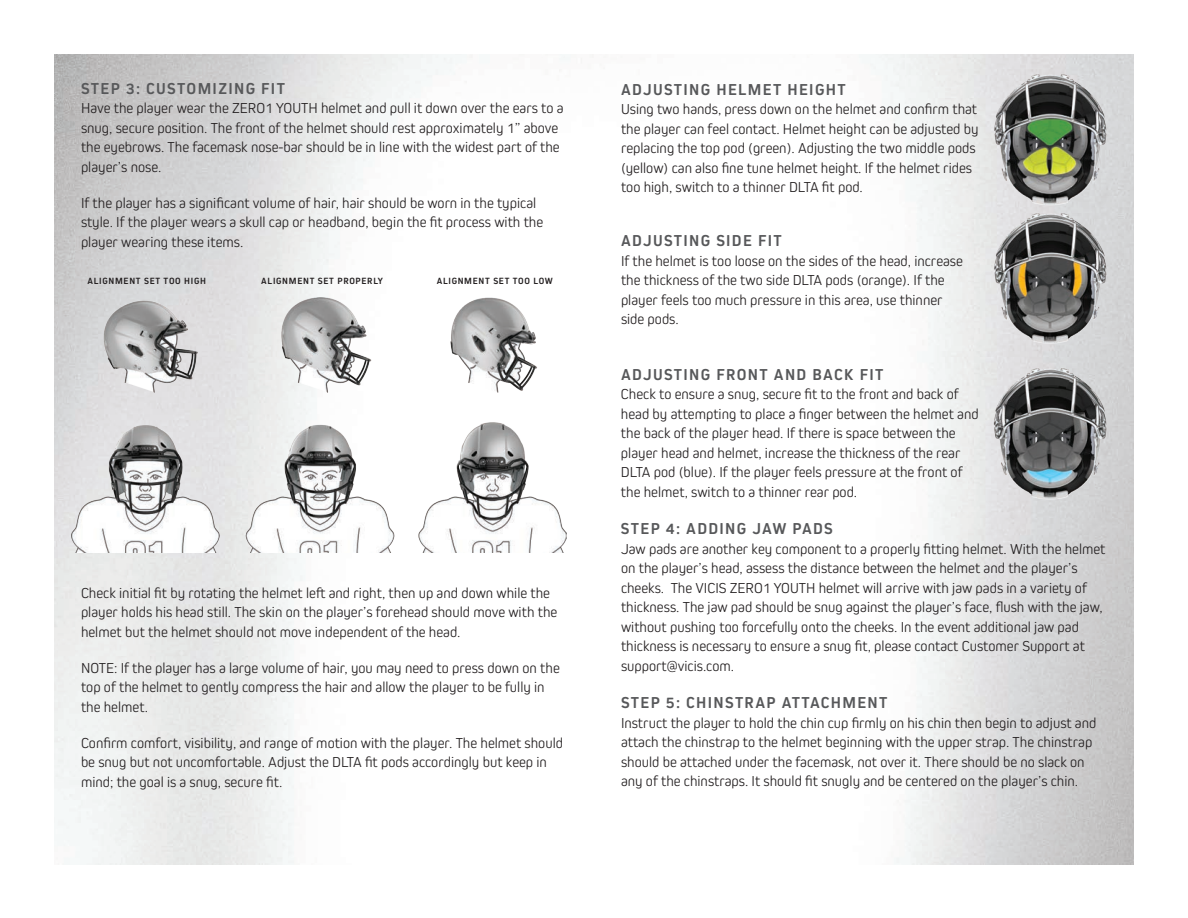
<style>
.page{position:relative;width:1188px;height:918px;background:#fff}
.page>*{position:absolute;margin:0;border:0;box-sizing:border-box;transform-origin:0 0}
.TEXT{font:700 16.5px "Kiro";letter-spacing:.08em;color:#57585a}
.TEXT-2{font:300 15px/19.5px "Kiro";color:#231f20}
.t1{font:700 9.45px "Kiro";letter-spacing:.075em;color:#231f20}
</style>
<div class="page">
<img style="left:71px;top:298px;width:496px;height:254px">
<img style="left:981px;top:69px;width:133px;height:146px">
<img style="left:987px;top:207px;width:125px;height:145px">
<img style="left:981px;top:363px;width:133px;height:145px">
<p class="TEXT" style="left:81px;top:79px;width:206px">STEP 3: CUSTOMIZING FIT</p>
<p class="TEXT-2" style="left:81px;top:98px;width:484px">Have the player wear the ZERO1 YOUTH helmet and pull it down over the ears to a snug, secure position. The front of the helmet should rest approximately 1” above the eyebrows. The facemask nose-bar should be in line with the widest part of the player’s nose.</p>
<p class="TEXT-2" style="left:81px;top:192px;width:464px">If the player has a significant volume of hair, hair should be worn in the typical style. If the player wears a skull cap or headband, begin the fit process with the player wearing these items.</p>
<p class="t1" style="left:88px;top:276px;width:120px">ALIGNMENT SET TOO HIGH</p>
<p class="t1" style="left:261px;top:276px;width:123px">ALIGNMENT SET PROPERLY</p>
<p class="t1" style="left:437px;top:276px;width:118px">ALIGNMENT SET TOO LOW</p>
<p class="TEXT-2" style="left:81px;top:582px;width:478px">Check initial fit by rotating the helmet left and right, then up and down while the player holds his head still. The skin on the player’s forehead should move with the helmet but the helmet should not move independent of the head.</p>
<p class="TEXT-2" style="left:81px;top:657px;width:480px">NOTE: If the player has a large volume of hair, you may need to press down on the top of the helmet to gently compress the hair and allow the player to be fully in the helmet.</p>
<p class="TEXT-2" style="left:81px;top:732px;width:484px">Confirm comfort, visibility, and range of motion with the player. The helmet should be snug but not uncomfortable. Adjust the DLTA fit pods accordingly but keep in mind; the goal is a snug, secure fit.</p>
<p class="TEXT" style="left:621px;top:80px;width:226px">ADJUSTING HELMET HEIGHT</p>
<p class="TEXT-2" style="left:621px;top:99px;width:359px">Using two hands, press down on the helmet and confirm that the player can feel contact. Helmet height can be adjusted by replacing the top pod (green). Adjusting the two middle pods (yellow) can also fine tune helmet height. If the helmet rides too high, switch to a thinner DLTA fit pod.</p>
<p class="TEXT" style="left:621px;top:231px;width:162px">ADJUSTING SIDE FIT</p>
<p class="TEXT-2" style="left:621px;top:251px;width:343px">If the helmet is too loose on the sides of the head, increase the thickness of the two side DLTA pods (orange). If the player feels too much pressure in this area, use thinner side pods.</p>
<p class="TEXT" style="left:621px;top:365px;width:264px">ADJUSTING FRONT AND BACK FIT</p>
<p class="TEXT-2" style="left:621px;top:384px;width:359px">Check to ensure a snug, secure fit to the front and back of head by attempting to place a finger between the helmet and the back of the player head. If there is space between the player head and helmet, increase the thickness of the rear DLTA pod (blue). If the player feels pressure at the front of the helmet, switch to a thinner rear pod.</p>
<p class="TEXT" style="left:621px;top:519px;width:213px">STEP 4: ADDING JAW PADS</p>
<p class="TEXT-2" style="left:621px;top:539px;width:486px">Jaw pads are another key component to a properly fitting helmet. With the helmet on the player’s head, assess the distance between the helmet and the player’s cheeks. The VICIS ZERO1 YOUTH helmet will arrive with jaw pads in a variety of thickness. The jaw pad should be snug against the player’s face, flush with the jaw, without pushing too forcefully onto the cheeks. In the event additional jaw pad thickness is necessary to ensure a snug fit, please contact Customer Support at support@vicis.com.</p>
<p class="TEXT" style="left:621px;top:693px;width:268px">STEP 5: CHINSTRAP ATTACHMENT</p>
<p class="TEXT-2" style="left:621px;top:713px;width:477px">Instruct the player to hold the chin cup firmly on his chin then begin to adjust and attach the chinstrap to the helmet beginning with the upper strap. The chinstrap should be attached under the facemask, not over it. There should be no slack on</p>
<p class="TEXT-2" style="left:621px;top:771px;width:459px">any of the chinstraps. It should fit snugly and be centered on the player’s chin.</p>
</div>
